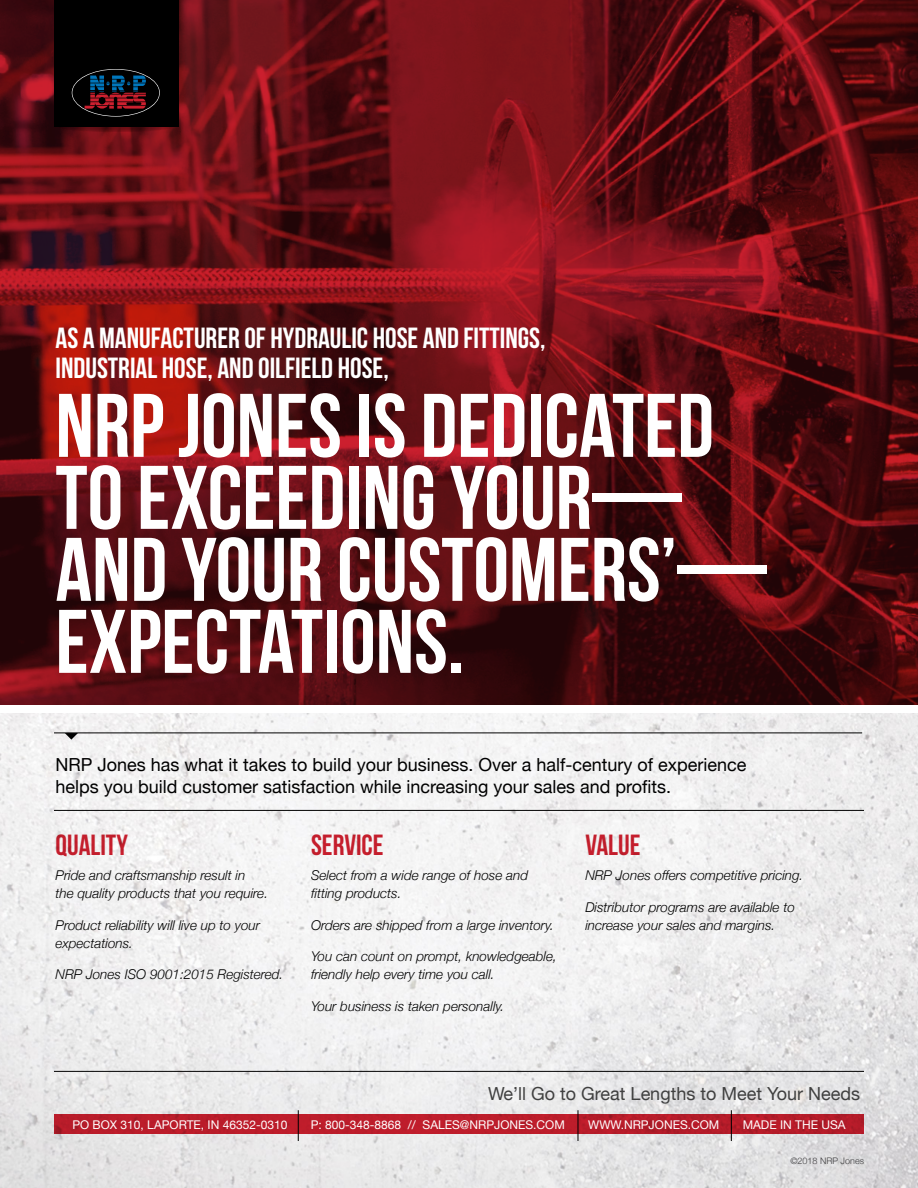
<style>
.page{position:relative;width:918px;height:1188px;background:#fff}
.page>*{position:absolute;margin:0;border:0;box-sizing:border-box;transform-origin:0 0}
.t1{font:90px/72px "Bebas Neue";color:#fff}
.t2{font:29.1px/29.1px "Bebas Neue";color:#fff}
.t3{font:29.1px "Bebas Neue";color:#ce202f}
.t4{font:18px/22.5px "Helvetica Neue";color:#000}
.t5{font:18px "Helvetica Neue";color:#404040}
.t6{font:italic 300 13.5px/18px "Helvetica Neue";color:#000}
.t7{font:12px "Helvetica Neue";color:#fff}
.t8{font:300 9px "Helvetica Neue";color:#414042}
</style>
<div class="page">
<img style="left:0;top:713px;width:918px;height:475px">
<hr style="left:54px;top:810px;width:810px;height:1px;background:#000">
<svg style="left:54px;top:1115px;width:810px;height:19px;background:#b81c29"></svg>
<hr style="left:298px;top:1110px;width:1px;height:31px;background:#000">
<hr style="left:578px;top:1110px;width:1px;height:31px;background:#000">
<hr style="left:731px;top:1110px;width:1px;height:31px;background:#000">
<img style="left:0;top:0;width:918px;height:705px">
<div style="left:54px;top:0;width:124px;height:126px;background:#000"></div>
<div style="left:72px;top:69px;width:88px;height:48px;border:3px solid #fff;border-radius:50%"></div>
<div style="left:72px;top:70px;width:87px;height:46px;background:#000;border-radius:50%"></div>
<svg style="left:85px;top:76px;width:61px;height:33px"></svg>
<svg style="left:58px;top:120px;width:116px;height:12px"></svg>
<svg style="left:65px;top:734px;width:13px;height:6px"></svg>
<hr style="left:54px;top:733px;width:808px;height:1px;background:#000">
<hr style="left:54px;top:1071px;width:810px;height:1px;background:#000">
<h2 class="t2" style="left:56px;top:323px;width:491px">AS A MANUFACTURER OF HYDRAULIC HOSE AND FITTINGS,<br>INDUSTRIAL HOSE, AND OILFIELD HOSE,</h2>
<h1 class="t1" style="left:56px;top:389px;width:713px">NRP JONES IS DEDICATED<br>TO EXCEEDING YOUR—<br>AND YOUR CUSTOMERS’—<br>EXPECTATIONS.</h1>
<h3 class="t4" style="left:56px;top:754px;width:693px">NRP Jones has what it takes to build your business. Over a half-century of experience helps you build customer satisfaction while increasing your sales and profits.</h3>
<h2 class="t3" style="left:56px;top:829px;width:74px">QUALITY</h2>
<p class="t6" style="left:56px;top:865px;width:214px">Pride and craftsmanship result in<br>the quality products that you require.</p>
<p class="t6" style="left:56px;top:915px;width:206px">Product reliability will live up to your expectations.</p>
<p class="t6" style="left:56px;top:964px;width:229px">NRP Jones ISO 9001:2015 Registered.</p>
<h2 class="t3" style="left:311px;top:829px;width:74px">SERVICE</h2>
<p class="t6" style="left:311px;top:865px;width:219px">Select from a wide range of hose and fitting products.</p>
<p class="t6" style="left:311px;top:915px;width:244px">Orders are shipped from a large inventory.</p>
<p class="t6" style="left:311px;top:946px;width:247px">You can count on prompt, knowledgeable, friendly help every time you call.</p>
<p class="t6" style="left:311px;top:996px;width:195px">Your business is taken personally.</p>
<h2 class="t3" style="left:585px;top:829px;width:57px">VALUE</h2>
<p class="t6" style="left:585px;top:865px;width:220px">NRP Jones offers competitive pricing.</p>
<p class="t6" style="left:585px;top:897px;width:211px">Distributor programs are available to increase your sales and margins.</p>
<h3 class="t5" style="left:488px;top:1080px;width:374px">We’ll Go to Great Lengths to Meet Your Needs</h3>
<p class="t7" style="left:72px;top:1116px;width:216px">PO BOX 310, LAPORTE, IN 46352-0310</p>
<p class="t7" style="left:311px;top:1116px;width:256px">P: 800-348-8868 // SALES@NRPJONES.COM</p>
<p class="t7" style="left:588px;top:1116px;width:133px">WWW.NRPJONES.COM</p>
<p class="t7" style="left:743px;top:1116px;width:104px">MADE IN THE USA</p>
<p class="t8" style="left:790px;top:1154px;width:75px">©2018 NRP Jones</p>
</div>
